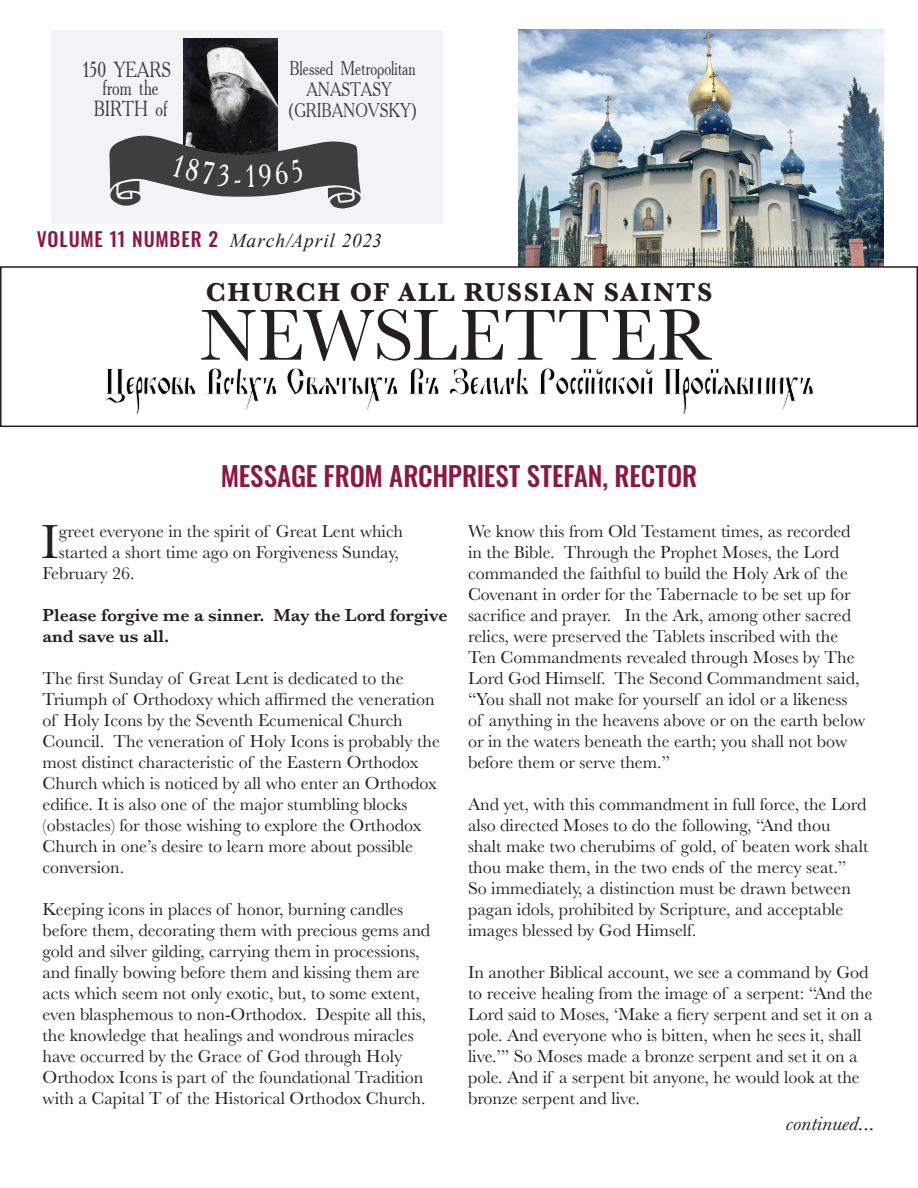
<style>
.page{position:relative;width:918px;height:1188px;background:#fff}
.page>*{position:absolute;margin:0;border:0;box-sizing:border-box;transform-origin:0 0}
.Title_4{font:75px "Baskerville";letter-spacing:.005em;color:#231f20}
.t1{font:49.65px "Baskerville";color:#231f20}
.articalTItle{font:500 27px "Oswald";letter-spacing:-.005em;color:#8a1746}
.Title_4-2{font:700 27px "Baskerville";letter-spacing:.065em;color:#231f20}
.t2{font:21.75px/18.1px "Academy Old Narrow";color:#3e3e3f;text-align:center}
.Quotation{font:italic 19.95px "Baskerville";color:#231f20;scale:1.16 1}
.t3{font:19.8px/21px "Academy Old Narrow";color:#3e3e3f;text-align:center}
.Title_4-3{font:500 19.5px "Oswald";letter-spacing:.04em;color:#8a1746}
.t4{font:18px/21px "Baskerville";color:#231f20}
.t5{font:600 18px/21px "Baskerville";color:#231f20}
.s1{font-family:"Times New Roman";font-weight:400;font-style:italic;color:#231f20}
</style>
<div class="page">
<img style="left:518px;top:30px;width:365px;height:236px">
<div style="left:0;top:266px;width:918px;height:161px;border:2px solid #231f20"></div>
<svg style="left:105px;top:368px;width:709px;height:47px"></svg>
<div style="left:51px;top:30px;width:391px;height:194px;background:#f2f3f4"></div>
<img style="left:183px;top:38px;width:95px;height:97px">
<svg style="left:109px;top:135px;width:252px;height:74px"></svg>
<p class="t2" style="left:83px;top:60px;width:90px">150 YEARS from the</p>
<p class="t2" style="left:94px;top:99px;width:75px">BIRTH of</p>
<p class="t3" style="left:288px;top:58px;width:131px">Blessed Metropolitan<br>ANASTASY (GRIBANOVSKY)</p>
<p class="Title_4-3" style="left:37px;top:229px;width:347px">VOLUME 11 NUMBER 2 <span class="s1">March/April 2023</span></p>
<p class="Title_4-2" style="left:206px;top:273px;width:508px">CHURCH OF ALL RUSSIAN SAINTS</p>
<p class="Title_4" style="left:200px;top:288px;width:514px">NEWSLETTER</p>
<p class="articalTItle" style="left:221px;top:462px;width:478px">MESSAGE FROM ARCHPRIEST STEFAN, RECTOR</p>
<p class="t1" style="left:41px;top:510px;width:19px">I</p>
<p class="t4" style="left:59px;top:521px;width:346px">greet everyone in the spirit of Great Lent which</p>
<p class="t4" style="left:59px;top:542px;width:342px">started a short time ago on Forgiveness Sunday,</p>
<p class="t4" style="left:43px;top:563px;width:94px">February 26.</p>
<p class="t5" style="left:43px;top:604px;width:407px">Please forgive me a sinner. May the Lord forgive and save us all.</p>
<p class="t4" style="left:43px;top:668px;width:399px">The first Sunday of Great Lent is dedicated to the Triumph of Orthodoxy which affirmed the veneration of Holy Icons by the Seventh Ecumenical Church Council. The veneration of Holy Icons is probably the most distinct characteristic of the Eastern Orthodox Church which is noticed by all who enter an Orthodox edifice. It is also one of the major stumbling blocks (obstacles) for those wishing to explore the Orthodox Church in one’s desire to learn more about possible conversion.</p>
<p class="t4" style="left:43px;top:899px;width:389px">Keeping icons in places of honor, burning candles before them, decorating them with precious gems and gold and silver gilding, carrying them in processions, and finally bowing before them and kissing them are acts which seem not only exotic, but, to some extent, even blasphemous to non-Orthodox. Despite all this, the knowledge that healings and wondrous miracles have occurred by the Grace of God through Holy Orthodox Icons is part of the foundational Tradition with a Capital T of the Historical Orthodox Church.</p>
<p class="t4" style="left:468px;top:521px;width:399px">We know this from Old Testament times, as recorded in the Bible. Through the Prophet Moses, the Lord commanded the faithful to build the Holy Ark of the Covenant in order for the Tabernacle to be set up for sacrifice and prayer. In the Ark, among other sacred relics, were preserved the Tablets inscribed with the Ten Commandments revealed through Moses by The Lord God Himself. The Second Commandment said, “You shall not make for yourself an idol or a likeness of anything in the heavens above or on the earth below or in the waters beneath the earth; you shall not bow before them or serve them.”</p>
<p class="t4" style="left:468px;top:794px;width:402px">And yet, with this commandment in full force, the Lord also directed Moses to do the following, “And thou shalt make two cherubims of gold, of beaten work shalt thou make them, in the two ends of the mercy seat.” So immediately, a distinction must be drawn between pagan idols, prohibited by Scripture, and acceptable images blessed by God Himself.</p>
<p class="t4" style="left:468px;top:962px;width:406px">In another Biblical account, we see a command by God to receive healing from the image of a serpent: “And the Lord said to Moses, ‘Make a fiery serpent and set it on a pole. And everyone who is bitten, when he sees it, shall live.’” So Moses made a bronze serpent and set it on a pole. And if a serpent bit anyone, he would look at the bronze serpent and live.</p>
<p class="Quotation" style="left:786px;top:1110px;width:79px">continued...</p>
</div>
